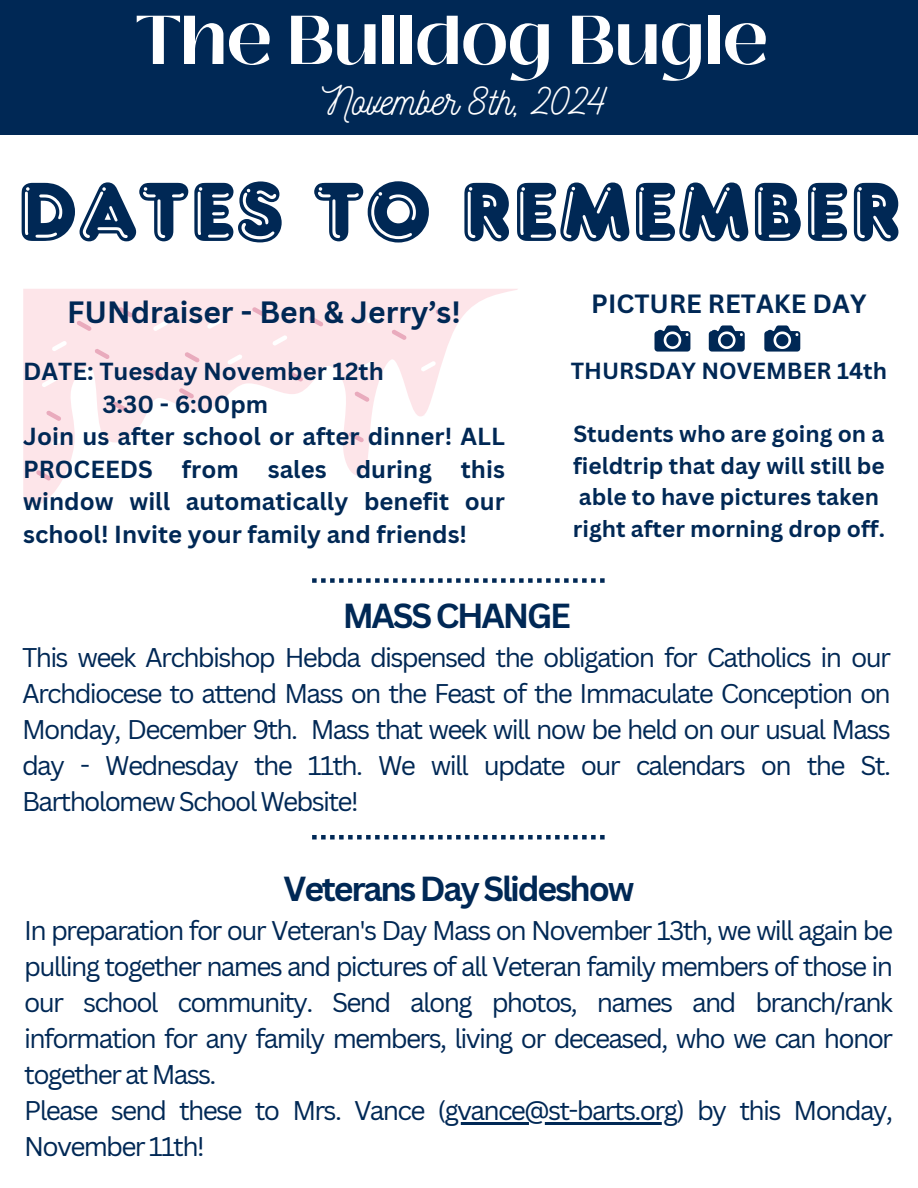
<style>
.page{position:relative;width:918px;height:1188px;background:#fff}
.page>*{position:absolute;margin:0;border:0;box-sizing:border-box;transform-origin:0 0}
.t1{font:87.15px "Frankfurter Com Highlight";color:#002855}
.t2{font:700 68.85px "Black Mango";color:#fff}
.t3{font:39px "Nickainley";color:#fff}
.t4{font:700 33.9px "Canva Sans";letter-spacing:-.065em;color:#002855}
.t5{font:700 30px "Canva Sans";color:#002855}
.t6{font:26.4px/36px "Canva Sans";letter-spacing:-.065em;color:#002855;text-align:justify}
.t7{font:700 25.65px "Canva Sans";color:#002855}
.t8{font:700 24px "Canva Sans";color:#002855}
.t9{font:700 22.65px/31.5px "Canva Sans";color:#002855}
</style>
<div class="page">
<div style="left:0;top:0;width:918px;height:135px;background:#002855"></div>
<svg style="left:23px;top:289px;width:495px;height:216px"></svg>
<svg style="left:118px;top:307px;width:15px;height:10px"></svg>
<svg style="left:185px;top:352px;width:15px;height:10px"></svg>
<svg style="left:147px;top:368px;width:16px;height:10px"></svg>
<svg style="left:36px;top:470px;width:15px;height:10px"></svg>
<svg style="left:95px;top:349px;width:15px;height:10px"></svg>
<svg style="left:46px;top:410px;width:15px;height:11px"></svg>
<svg style="left:252px;top:307px;width:15px;height:10px"></svg>
<svg style="left:77px;top:320px;width:15px;height:11px"></svg>
<svg style="left:308px;top:316px;width:16px;height:10px"></svg>
<svg style="left:113px;top:401px;width:15px;height:11px"></svg>
<svg style="left:288px;top:371px;width:15px;height:10px"></svg>
<svg style="left:354px;top:391px;width:16px;height:11px"></svg>
<svg style="left:349px;top:432px;width:15px;height:10px"></svg>
<svg style="left:179px;top:388px;width:15px;height:10px"></svg>
<svg style="left:435px;top:309px;width:16px;height:11px"></svg>
<svg style="left:392px;top:329px;width:15px;height:11px"></svg>
<svg style="left:153px;top:320px;width:15px;height:11px"></svg>
<svg style="left:52px;top:435px;width:15px;height:11px"></svg>
<svg style="left:52px;top:341px;width:15px;height:10px"></svg>
<svg style="left:207px;top:318px;width:15px;height:11px"></svg>
<svg style="left:367px;top:313px;width:15px;height:10px"></svg>
<svg style="left:421px;top:361px;width:15px;height:10px"></svg>
<svg style="left:359px;top:361px;width:15px;height:10px"></svg>
<svg style="left:272px;top:335px;width:16px;height:11px"></svg>
<svg style="left:227px;top:354px;width:16px;height:11px"></svg>
<svg style="left:42px;top:377px;width:15px;height:10px"></svg>
<svg style="left:655px;top:325px;width:35px;height:26px"></svg>
<hr style="left:444px;top:1122px;width:232px;height:3px;background:#002855">
<svg style="left:709px;top:325px;width:36px;height:26px"></svg>
<svg style="left:764px;top:325px;width:36px;height:26px"></svg>
<svg style="left:312px;top:578px;width:293px;height:5px"></svg>
<svg style="left:312px;top:835px;width:293px;height:4px"></svg>
<h1 class="t2" style="left:136px;top:-12px;width:634px">The Bulldog Bugle</h1>
<p class="t3" style="left:322px;top:76px;width:287px">November 8th, 2024</p>
<p class="t1" style="left:17px;top:159px;width:886px">DATES TO REMEMBER</p>
<h4 class="t5" style="left:67px;top:290px;width:395px">FUNdraiser - Ben &amp; Jerry’s!</h4>
<h6 class="t8" style="left:23px;top:354px;width:362px">DATE: Tuesday November 12th</h6>
<h6 class="t8" style="left:102px;top:387px;width:167px">3:30 - 6:00pm</h6>
<h6 class="t8" style="left:23px;top:419px;width:483px">Join us after school or after dinner! ALL</h6>
<h6 class="t8" style="left:23px;top:452px;width:483px">PROCEEDS from sales during this</h6>
<h6 class="t8" style="left:23px;top:485px;width:483px">window will automatically benefit our</h6>
<h6 class="t8" style="left:23px;top:517px;width:445px">school! Invite your family and friends!</h6>
<h5 class="t7" style="left:591px;top:285px;width:277px">PICTURE RETAKE DAY</h5>
<p class="t9" style="left:571px;top:355px;width:318px">THURSDAY NOVEMBER 14th</p>
<p class="t9" style="left:573px;top:418px;width:313px">Students who are going on a fieldtrip that day will still be able to have pictures taken right after morning drop off.</p>
<h2 class="t4" style="left:343px;top:592px;width:230px">MASS CHANGE</h2>
<h3 class="t6" style="left:22px;top:639px;width:870px">This week Archbishop Hebda dispensed the obligation for Catholics in our Archdiocese to attend Mass on the Feast of the Immaculate Conception on Monday, December 9th. Mass that week will now be held on our usual Mass day - Wednesday the 11th. We will update our calendars on the St.<br>Bartholomew School Website!</h3>
<p class="t4" style="left:284px;top:864px;width:352px">Veterans Day Slideshow</p>
<p class="t6" style="left:24px;top:912px;width:870px">In preparation for our Veteran's Day Mass on November 13th, we will again be pulling together names and pictures of all Veteran family members of those in our school community. Send along photos, names and branch/rank information for any family members, living or deceased, who we can honor together at Mass.</p>
<p class="t6" style="left:24px;top:1092px;width:870px">Please send these to Mrs. Vance (gvance@st-barts.org) by this Monday,</p>
<p class="t6" style="left:24px;top:1128px;width:182px">November 11th!</p>
</div>
